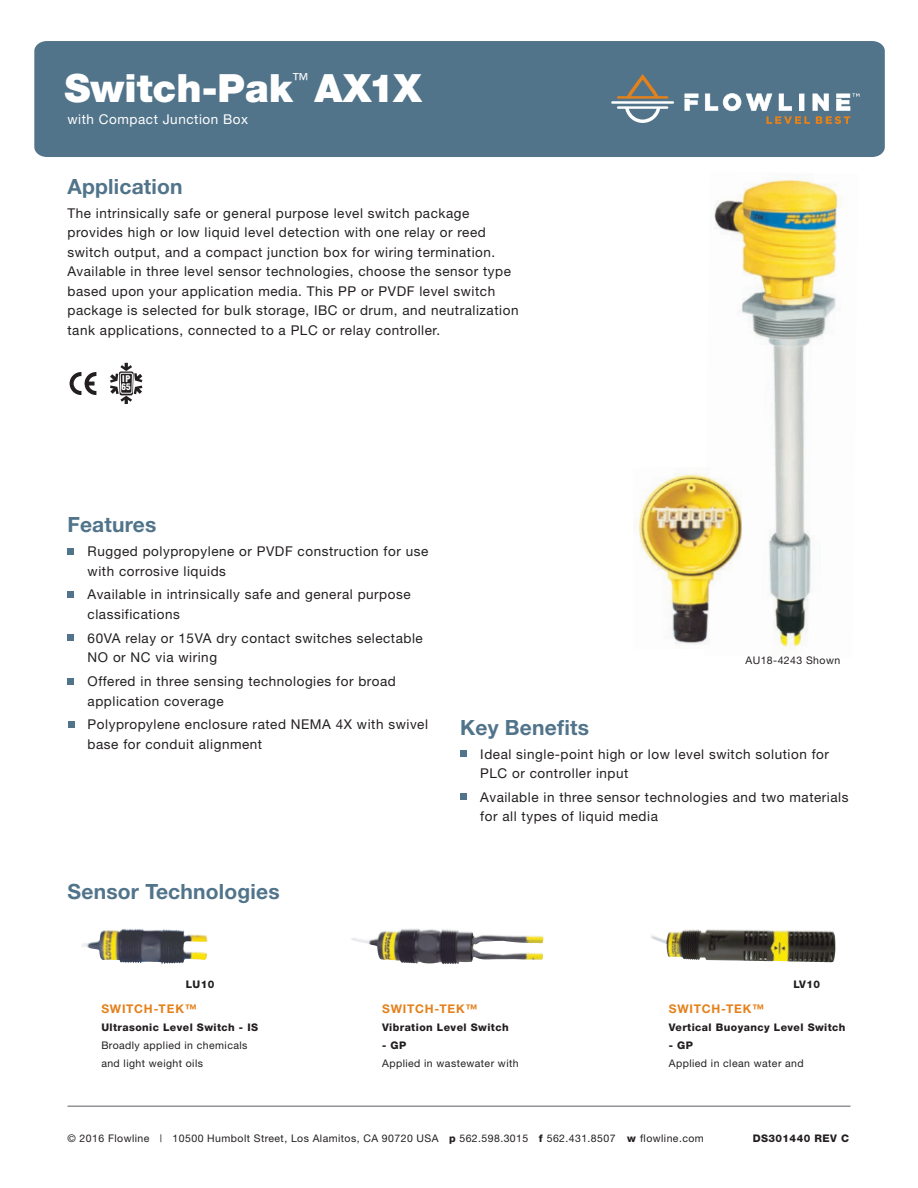
<style>
.page{position:relative;width:918px;height:1188px;background:#fff}
.page>*{position:absolute;margin:0;border:0;box-sizing:border-box;transform-origin:0 0}
.t1{font:900 39px "Helvetica Neue LT Std";color:#fff}
.t2{font:700 21px "Helvetica Neue";letter-spacing:.01em;color:#51748b}
.t3{font:13.5px/19.5px "Helvetica Neue";letter-spacing:.04em;color:#231f20}
.t4{font:13.5px "Helvetica Neue";letter-spacing:.04em;color:#fff}
.t5{font:700 12px "Helvetica Neue";letter-spacing:.065em;color:#e4811b}
.t6{font:10.5px/18px "Helvetica Neue";letter-spacing:.04em;color:#231f20}
.t7{font:800 10.5px "Helvetica Neue";letter-spacing:.04em;color:#231f20}
.t8{font:900 condensed 9px/8.2px "Helvetica";color:#fff}
.s1{font-weight:800}
</style>
<div class="page">
<div style="left:34px;top:41px;width:851px;height:116px;background:#51748b"></div>
<hr style="left:68px;top:1106px;width:782px;height:1px;background:#919396">
<svg style="left:617px;top:74px;width:51px;height:25px"></svg>
<svg style="left:617px;top:106px;width:51px;height:17px"></svg>
<hr style="left:611px;top:101px;width:63px;height:3px;background:#fff">
<svg style="left:685px;top:94px;width:13px;height:17px"></svg>
<svg style="left:705px;top:93px;width:154px;height:31px"></svg>
<div style="left:67px;top:591px;width:7px;height:7px;background:#51748b"></div>
<div style="left:67px;top:635px;width:7px;height:6px;background:#51748b"></div>
<div style="left:67px;top:548px;width:7px;height:7px;background:#51748b"></div>
<div style="left:67px;top:678px;width:7px;height:7px;background:#51748b"></div>
<svg style="left:70px;top:372px;width:26px;height:23px"></svg>
<svg style="left:110px;top:363px;width:32px;height:41px"></svg>
<img style="left:714px;top:175px;width:124px;height:473px">
<div style="left:460px;top:750px;width:7px;height:7px;background:#51748b"></div>
<div style="left:460px;top:794px;width:7px;height:6px;background:#51748b"></div>
<img style="left:633px;top:467px;width:109px;height:181px">
<img style="left:81px;top:928px;width:127px;height:36px">
<img style="left:351px;top:928px;width:192px;height:36px">
<img style="left:651px;top:929px;width:185px;height:33px">
<svg style="left:68px;top:722px;width:6px;height:6px"></svg>
<p class="t1" style="left:64px;top:65px;width:359px">Switch-Pak<sup>™</sup> AX1X</p>
<p class="t4" style="left:68px;top:111px;width:182px">with Compact Junction Box</p>
<p class="t2" style="left:68px;top:173px;width:117px">Application</p>
<p class="t3" style="left:68px;top:203px;width:453px">The intrinsically safe or general purpose level switch package provides high or low liquid level detection with one relay or reed switch output, and a compact junction box for wiring termination.<br>Available in three level sensor technologies, choose the sensor type based upon your application media. This PP or PVDF level switch package is selected for bulk storage, IBC or drum, and neutralization tank applications, connected to a PLC or relay controller.</p>
<p class="t8" style="left:121px;top:374px;width:11px">IP<br>65</p>
<p class="t2" style="left:67px;top:512px;width:91px">Features</p>
<p class="t3" style="left:88px;top:541px;width:342px">Rugged polypropylene or PVDF construction for use with corrosive liquids</p>
<p class="t3" style="left:88px;top:585px;width:325px">Available in intrinsically safe and general purpose classifications</p>
<p class="t3" style="left:88px;top:628px;width:337px">60VA relay or 15VA dry contact switches selectable<br>NO or NC via wiring</p>
<p class="t3" style="left:88px;top:671px;width:310px">Offered in three sensing technologies for broad application coverage</p>
<p class="t3" style="left:88px;top:715px;width:342px">Polypropylene enclosure rated NEMA 4X with swivel base for conduit alignment</p>
<p class="t2" style="left:68px;top:879px;width:214px">Sensor Technologies</p>
<p class="t6" style="left:745px;top:651px;width:96px">AU18-4243 Shown</p>
<p class="t2" style="left:460px;top:714px;width:130px">Key Benefits</p>
<p class="t3" style="left:480px;top:744px;width:350px">Ideal single-point high or low level switch solution for<br>PLC or controller input</p>
<p class="t3" style="left:480px;top:787px;width:370px">Available in three sensor technologies and two materials for all types of liquid media</p>
<p class="t7" style="left:186px;top:978px;width:30px">LU10</p>
<p class="t5" style="left:101px;top:1001px;width:97px">SWITCH-TEK™</p>
<p class="t7" style="left:101px;top:1021px;width:158px">Ultrasonic Level Switch - IS</p>
<p class="t6" style="left:101px;top:1036px;width:148px">Broadly applied in chemicals and light weight oils</p>
<p class="t5" style="left:382px;top:1001px;width:97px">SWITCH-TEK™</p>
<p class="t7" style="left:382px;top:1021px;width:128px">Vibration Level Switch</p>
<p class="t7" style="left:382px;top:1039px;width:26px">- GP</p>
<p class="t6" style="left:382px;top:1054px;width:138px">Applied in wastewater with</p>
<p class="t7" style="left:794px;top:978px;width:28px">LV10</p>
<p class="t5" style="left:669px;top:1001px;width:97px">SWITCH-TEK™</p>
<p class="t7" style="left:669px;top:1021px;width:178px">Vertical Buoyancy Level Switch</p>
<p class="t7" style="left:669px;top:1039px;width:26px">- GP</p>
<p class="t6" style="left:669px;top:1054px;width:136px">Applied in clean water and</p>
<p class="t6" style="left:68px;top:1129px;width:638px">© 2016 Flowline | 10500 Humbolt Street, Los Alamitos, CA 90720 USA <span class="s1">p</span> 562.598.3015 <span class="s1">f</span> 562.431.8507 <span class="s1">w</span> flowline.com</p>
<p class="t7" style="left:753px;top:1132px;width:98px">DS301440 REV C</p>
</div>
